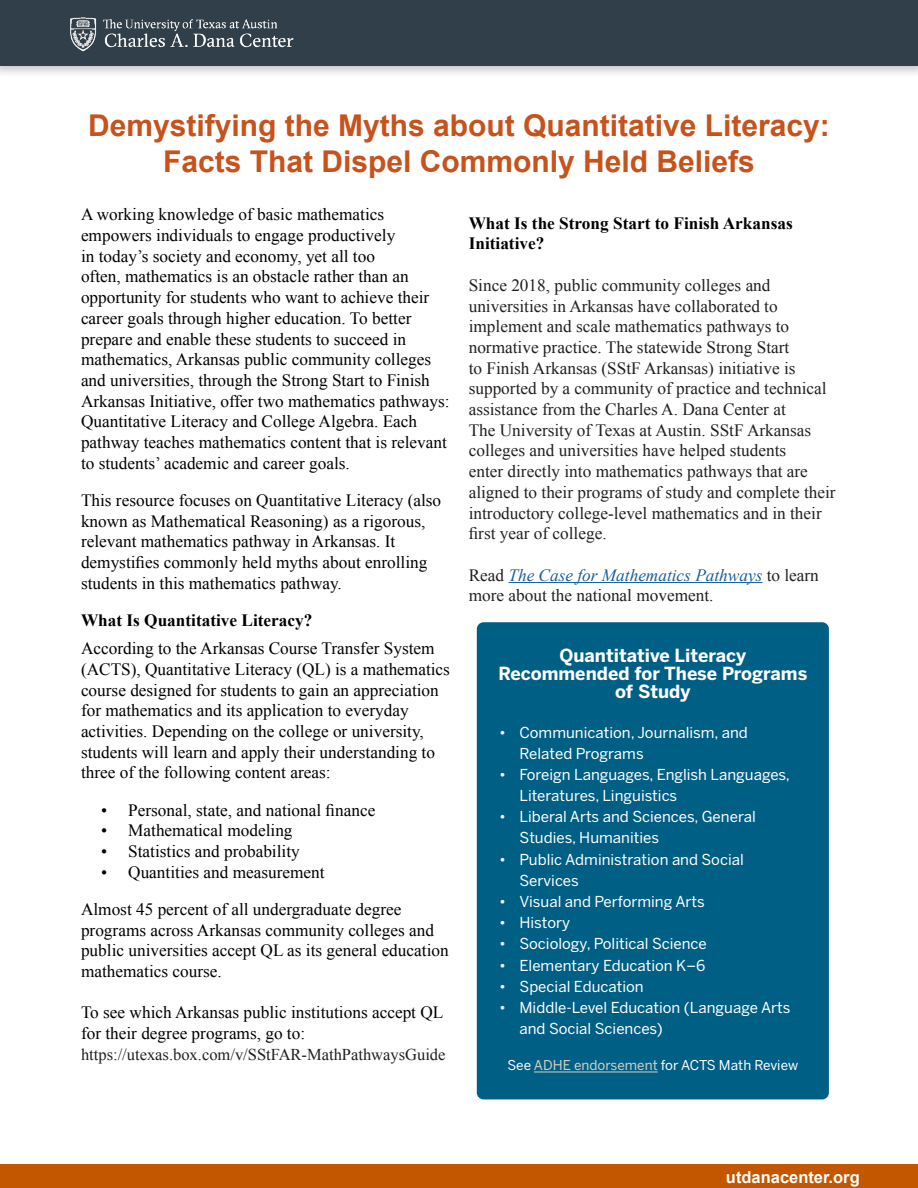
<style>
.page{position:relative;width:918px;height:1188px;background:#fff}
.page>*{position:absolute;margin:0;border:0;box-sizing:border-box;transform-origin:0 0}
.Title_Header_2{font:700 30px "Arial";color:#c7521b}
.Callout_Box_Title{font:700 18px/18px "Benton Sans";color:#fff;text-align:center}
.Body_Text{font:17.25px/20.7px "Times New Roman";color:#000}
.Body_Text-2{font:17.25px/20.7px "Times New Roman";color:#231f20}
.Body_Text-3{font:700 17.25px/20.7px "Times New Roman";color:#000}
.Body_Text-4{font:16.5px "Times New Roman";color:#231f20}
.t1{font:700 16.5px "Arial";color:#fff}
.t2{font:15px/21px "Benton Sans";color:#fff}
.Callout_Box{font:13.5px "Benton Sans";color:#fff}
.s1{font-style:italic;color:#175d9e}
.s2{color:#d7d1c4}
</style>
<div class="page">
<div style="left:0;top:0;width:918px;height:79px;background:#231f20;opacity:.25"></div>
<div style="left:0;top:0;width:918px;height:66px;background:#303f49"></div>
<div style="left:0;top:1164px;width:918px;height:24px;background:#c35700"></div>
<div style="left:477px;top:622px;width:352px;height:477px;background:#005f85;border-radius:7px"></div>
<hr style="left:534px;top:1072px;width:124px;height:1px;background:#d7d1c4">
<hr style="left:508px;top:582px;width:254px;height:1px;background:#175d9e">
<img style="left:70px;top:17px;width:224px;height:35px">
<p class="Title_Header_2" style="left:88px;top:106px;width:743px">Demystifying the Myths about Quantitative Literacy:</p>
<p class="Title_Header_2" style="left:163px;top:142px;width:593px">Facts That Dispel Commonly Held Beliefs</p>
<p class="Body_Text" style="left:81px;top:204px;width:370px">A working knowledge of basic mathematics empowers individuals to engage productively<br>in today’s society and economy, yet all too<br>often, mathematics is an obstacle rather than an opportunity for students who want to achieve their career goals through higher education. To better prepare and enable these students to succeed in mathematics, Arkansas public community colleges and universities, through the Strong Start to Finish Arkansas Initiative, offer two mathematics pathways:<br>Quantitative Literacy and College Algebra. Each pathway teaches mathematics content that is relevant to students’ academic and career goals.</p>
<p class="Body_Text" style="left:81px;top:490px;width:362px">This resource focuses on Quantitative Literacy (also known as Mathematical Reasoning) as a rigorous, relevant mathematics pathway in Arkansas. It demystifies commonly held myths about enrolling students in this mathematics pathway.</p>
<p class="Body_Text-3" style="left:81px;top:609px;width:233px">What Is Quantitative Literacy?</p>
<p class="Body_Text" style="left:81px;top:638px;width:371px">According to the Arkansas Course Transfer System (ACTS), Quantitative Literacy (QL) is a mathematics course designed for students to gain an appreciation for mathematics and its application to everyday activities. Depending on the college or university, students will learn and apply their understanding to three of the following content areas:</p>
<p class="Body_Text" style="left:101px;top:799px;width:276px">• Personal, state, and national finance</p>
<p class="Body_Text" style="left:101px;top:820px;width:193px">• Mathematical modeling</p>
<p class="Body_Text" style="left:101px;top:841px;width:200px">• Statistics and probability</p>
<p class="Body_Text" style="left:101px;top:861px;width:225px">• Quantities and measurement</p>
<p class="Body_Text" style="left:81px;top:898px;width:369px">Almost 45 percent of all undergraduate degree programs across Arkansas community colleges and public universities accept QL as its general education mathematics course.</p>
<p class="Body_Text" style="left:81px;top:1002px;width:364px">To see which Arkansas public institutions accept QL for their degree programs, go to:</p>
<p class="Body_Text-4" style="left:81px;top:1043px;width:366px">https://utexas.box.com/v/SStFAR-MathPathwaysGuide</p>
<p class="Body_Text-3" style="left:469px;top:212px;width:326px">What Is the Strong Start to Finish Arkansas<br>Initiative?</p>
<p class="Body_Text-2" style="left:469px;top:274px;width:368px">Since 2018, public community colleges and universities in Arkansas have collaborated to implement and scale mathematics pathways to normative practice. The statewide Strong Start<br>to Finish Arkansas (SStF Arkansas) initiative is supported by a community of practice and technical assistance from the Charles A. Dana Center at<br>The University of Texas at Austin. SStF Arkansas colleges and universities have helped students<br>enter directly into mathematics pathways that are aligned to their programs of study and complete their introductory college-level mathematics and in their first year of college.</p>
<p class="Body_Text-2" style="left:469px;top:564px;width:352px">Read <span class="s1">The Case for Mathematics Pathways</span> to learn more about the national movement.</p>
<p class="Callout_Box_Title" style="left:498px;top:647px;width:310px">Quantitative Literacy<br>Recommended for These Programs of Study</p>
<p class="t2" style="left:519px;top:722px;width:230px;text-indent:-20px">• Communication, Journalism, and<br>Related Programs</p>
<p class="t2" style="left:519px;top:764px;width:272px;text-indent:-20px">• Foreign Languages, English Languages,<br>Literatures, Linguistics</p>
<p class="t2" style="left:519px;top:806px;width:238px;text-indent:-20px">• Liberal Arts and Sciences, General<br>Studies, Humanities</p>
<p class="t2" style="left:519px;top:848px;width:226px;text-indent:-20px">• Public Administration and Social<br>Services</p>
<p class="t2" style="left:499px;top:891px;width:207px">• Visual and Performing Arts</p>
<p class="t2" style="left:499px;top:912px;width:72px">• History</p>
<p class="t2" style="left:499px;top:933px;width:209px">• Sociology, Political Science</p>
<p class="t2" style="left:499px;top:955px;width:208px">• Elementary Education K–6</p>
<p class="t2" style="left:499px;top:976px;width:146px">• Special Education</p>
<p class="t2" style="left:519px;top:997px;width:272px;text-indent:-20px">• Middle-Level Education (Language Arts and Social Sciences)</p>
<p class="Callout_Box" style="left:508px;top:1057px;width:292px">See <span class="s2">ADHE endorsement</span> for ACTS Math Review</p>
<p class="t1" style="left:726px;top:1166px;width:135px">utdanacenter.org</p>
</div>
